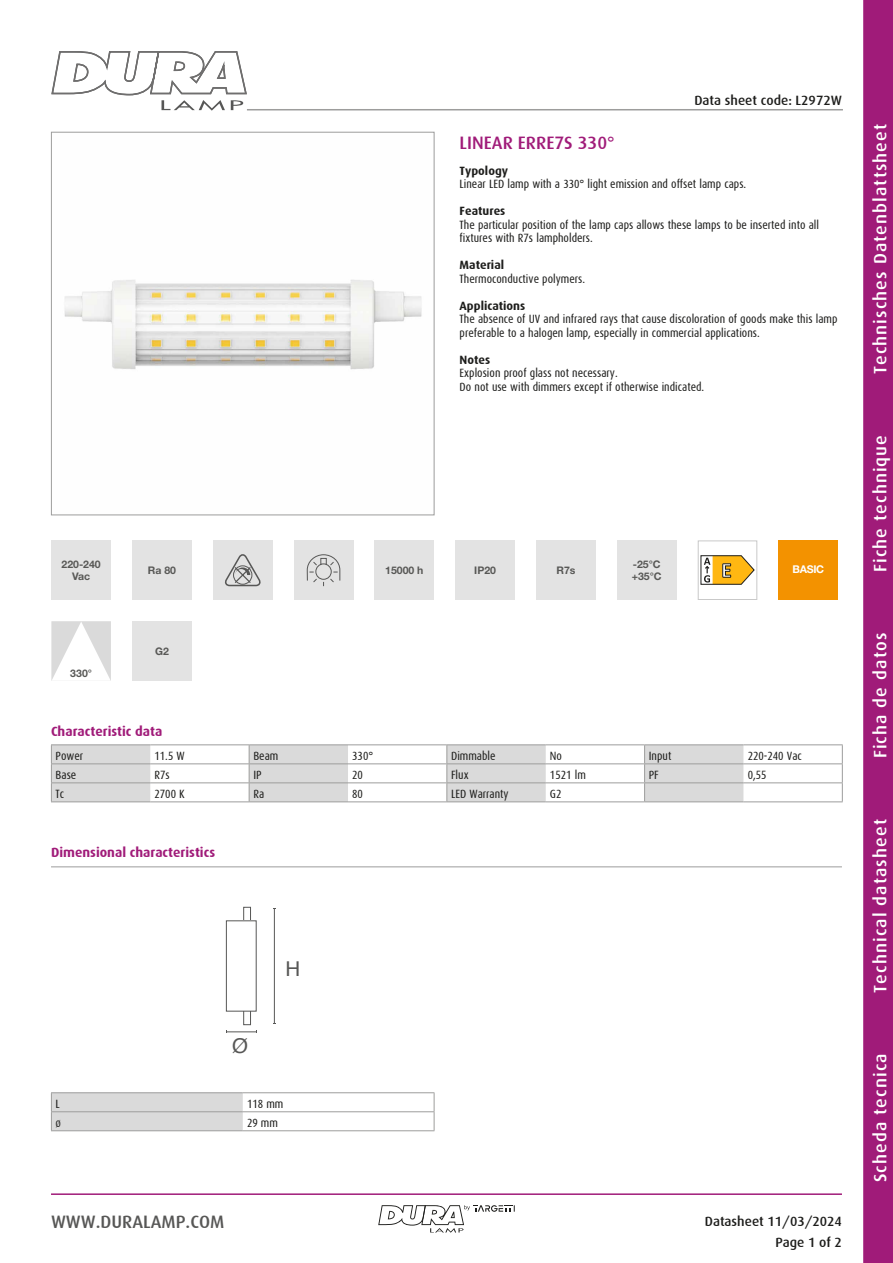
<style>
.page{position:relative;width:893px;height:1263px;background:#fff}
.page>*{position:absolute;margin:0;border:0;box-sizing:border-box;transform-origin:0 0}
.t1{font:700 21.3px "Calibri";color:#fff}
.t2{font:20.4px "Helvetica";color:#575756}
.t3{font:500 18px "Dax";letter-spacing:.06em;color:#fff}
.t4{font:500 18px "Dax";color:#575756}
.t5{font:500 18px "Dax";color:#a01b79}
.t6{font:500 13.5px/21.3px "Dax";color:#1d1d1b;text-align:right}
.t7{font:700 13.5px "Dax";color:#a01b79}
.t8{font:12px/13.5px "Dax Condensed";color:#1d1d1b}
.t9{font:700 12px "Dax";color:#1d1d1b}
.t10{font:700 10.65px "Helvetica Neue LT Std";letter-spacing:-.03em;color:#fff}
.t11{font:700 10.5px/12.6px "Helvetica Neue LT Std";color:#585856;text-align:center}
</style>
<div class="page">
<svg style="left:863px;top:0;width:30px;height:1263px;background:#a2207b"></svg>
<hr style="left:51px;top:1193px;width:791px;height:2px;background:#a01b79">
<svg style="left:51px;top:51px;width:197px;height:60px"></svg>
<svg style="left:378px;top:1205px;width:137px;height:28px"></svg>
<hr style="left:247px;top:109px;width:596px;height:1px;background:#9d9d9c">
<img style="left:64px;top:280px;width:358px;height:90px">
<div style="left:51px;top:132px;width:383px;height:383px;border:1px solid #9d9d9c"></div>
<div style="left:51px;top:540px;width:60px;height:60px;background:#e3e3e3"></div>
<div style="left:617px;top:540px;width:59px;height:60px;background:#e3e3e3"></div>
<div style="left:375px;top:540px;width:59px;height:60px;background:#e3e3e3"></div>
<div style="left:132px;top:621px;width:60px;height:60px;background:#e3e3e3"></div>
<div style="left:132px;top:540px;width:60px;height:60px;background:#e3e3e3"></div>
<div style="left:698px;top:540px;width:59px;height:60px;border:1px solid #c9c9c9"></div>
<svg style="left:700px;top:555px;width:55px;height:30px"></svg>
<div style="left:455px;top:540px;width:60px;height:60px;background:#e3e3e3"></div>
<div style="left:213px;top:540px;width:60px;height:60px;background:#e3e3e3"></div>
<svg style="left:225px;top:554px;width:36px;height:33px"></svg>
<div style="left:778px;top:540px;width:60px;height:60px;background:#f39200"></div>
<div style="left:536px;top:540px;width:60px;height:60px;background:#e3e3e3"></div>
<div style="left:294px;top:540px;width:59px;height:60px;background:#e3e3e3"></div>
<svg style="left:306px;top:554px;width:35px;height:33px"></svg>
<svg style="left:51px;top:621px;width:60px;height:60px"></svg>
<hr style="left:51px;top:744px;width:99px;height:1px;background:#9d9d9c">
<hr style="left:150px;top:744px;width:99px;height:1px;background:#9d9d9c">
<hr style="left:348px;top:744px;width:99px;height:1px;background:#9d9d9c">
<hr style="left:546px;top:744px;width:99px;height:1px;background:#9d9d9c">
<hr style="left:743px;top:744px;width:100px;height:1px;background:#9d9d9c">
<hr style="left:743px;top:763px;width:100px;height:1px;background:#9d9d9c">
<hr style="left:743px;top:782px;width:100px;height:1px;background:#9d9d9c">
<svg style="left:842px;top:745px;width:1px;height:56px"></svg>
<hr style="left:743px;top:801px;width:100px;height:1px;background:#9d9d9c">
<hr style="left:249px;top:744px;width:99px;height:1px;background:#9d9d9c">
<hr style="left:447px;top:744px;width:99px;height:1px;background:#9d9d9c">
<hr style="left:645px;top:744px;width:98px;height:1px;background:#9d9d9c">
<svg style="left:51px;top:745px;width:692px;height:57px"></svg>
<hr style="left:645px;top:801px;width:98px;height:1px;background:#9d9d9c">
<hr style="left:51px;top:1092px;width:192px;height:1px;background:#9d9d9c">
<hr style="left:243px;top:1092px;width:191px;height:1px;background:#9d9d9c">
<svg style="left:51px;top:1093px;width:192px;height:37px;background:#d7d7d7"></svg>
<hr style="left:243px;top:1111px;width:191px;height:1px;background:#9d9d9c">
<svg style="left:434px;top:1093px;width:1px;height:37px"></svg>
<hr style="left:51px;top:1130px;width:192px;height:1px;background:#9d9d9c">
<hr style="left:243px;top:1130px;width:191px;height:1px;background:#9d9d9c">
<hr style="left:226px;top:1031px;width:30px;height:1px;background:#575756">
<hr style="left:274px;top:908px;width:1px;height:116px;background:#575756">
<div style="left:243px;top:907px;width:8px;height:17px;border:1px solid #575756"></div>
<div style="left:243px;top:1007px;width:8px;height:18px;border:1px solid #575756"></div>
<div style="left:226px;top:921px;width:30px;height:90px;background:#fff"></div>
<div style="left:226px;top:920px;width:31px;height:91px;border:1px solid #575756"></div>
<hr style="left:51px;top:866px;width:791px;height:1px;background:#9d9d9c">
<p class="t6" style="left:694px;top:90px;width:149px">Data sheet code: L2972W</p>
<h3 class="t5" style="left:460px;top:132px;width:157px">LINEAR ERRE7S 330°</h3>
<p class="t9" style="left:460px;top:164px;width:50px">Typology</p>
<p class="t8" style="left:460px;top:178px;width:288px">Linear LED lamp with a 330° light emission and offset lamp caps.</p>
<p class="t9" style="left:460px;top:205px;width:47px">Features</p>
<p class="t8" style="left:460px;top:218px;width:361px">The particular position of the lamp caps allows these lamps to be inserted into all fixtures with R7s lampholders.</p>
<p class="t9" style="left:460px;top:259px;width:46px">Material</p>
<p class="t8" style="left:460px;top:272px;width:127px">Thermoconductive polymers.</p>
<p class="t9" style="left:460px;top:299px;width:67px">Applications</p>
<p class="t8" style="left:460px;top:313px;width:379px">The absence of UV and infrared rays that cause discoloration of goods make this lamp preferable to a halogen lamp, especially in commercial applications.</p>
<p class="t9" style="left:460px;top:353px;width:32px">Notes</p>
<p class="t8" style="left:460px;top:367px;width:246px">Explosion proof glass not necessary.<br>Do not use with dimmers except if otherwise indicated.</p>
<p class="t11" style="left:62px;top:557px;width:41px">220-240<br>Vac</p>
<p class="t11" style="left:632px;top:557px;width:31px;text-align:left">-25°C +35°C</p>
<p class="t11" style="left:148px;top:564px;width:30px">Ra 80</p>
<p class="t11" style="left:474px;top:564px;width:23px">IP20</p>
<p class="t11" style="left:556px;top:564px;width:21px">R7s</p>
<p class="t11" style="left:385px;top:564px;width:40px">15000 h</p>
<p class="t11" style="left:70px;top:666px;width:23px">330°</p>
<p class="t11" style="left:155px;top:644px;width:15px">G2</p>
<h1 class="t1" style="left:721px;top:555px;width:12px">E</h1>
<p class="t10" style="left:792px;top:563px;width:33px">BASIC</p>
<p class="t7" style="left:51px;top:723px;width:113px">Characteristic data</p>
<p class="t8" style="left:56px;top:749px;width:29px">Power</p>
<p class="t8" style="left:155px;top:749px;width:32px">11.5 W</p>
<p class="t8" style="left:253px;top:749px;width:27px">Beam</p>
<p class="t8" style="left:352px;top:749px;width:23px">330°</p>
<p class="t8" style="left:451px;top:749px;width:46px">Dimmable</p>
<p class="t8" style="left:550px;top:749px;width:14px">No</p>
<p class="t8" style="left:649px;top:749px;width:24px">Input</p>
<p class="t8" style="left:748px;top:749px;width:56px">220-240 Vac</p>
<p class="t8" style="left:56px;top:768px;width:22px">Base</p>
<p class="t8" style="left:154px;top:768px;width:17px">R7s</p>
<p class="t8" style="left:253px;top:768px;width:10px">IP</p>
<p class="t8" style="left:352px;top:768px;width:12px">20</p>
<p class="t8" style="left:451px;top:768px;width:19px">Flux</p>
<p class="t8" style="left:550px;top:768px;width:37px">1521 lm</p>
<p class="t8" style="left:649px;top:768px;width:11px">PF</p>
<p class="t8" style="left:748px;top:768px;width:21px">0,55</p>
<p class="t8" style="left:56px;top:787px;width:10px">Tc</p>
<p class="t8" style="left:154px;top:787px;width:32px">2700 K</p>
<p class="t8" style="left:253px;top:787px;width:12px">Ra</p>
<p class="t8" style="left:352px;top:787px;width:12px">80</p>
<p class="t8" style="left:451px;top:787px;width:59px">LED Warranty</p>
<p class="t8" style="left:550px;top:787px;width:13px">G2</p>
<p class="t7" style="left:51px;top:845px;width:166px">Dimensional characteristics</p>
<h2 class="t2" style="left:232px;top:1030px;width:17px">Ø</h2>
<h2 class="t2" style="left:285px;top:953px;width:16px">H</h2>
<p class="t8" style="left:56px;top:1097px;width:6px">L</p>
<p class="t8" style="left:247px;top:1097px;width:38px">118 mm</p>
<p class="t8" style="left:56px;top:1116px;width:7px">ø</p>
<p class="t8" style="left:247px;top:1116px;width:32px">29 mm</p>
<h3 class="t4" style="left:51px;top:1212px;width:175px">WWW.DURALAMP.COM</h3>
<p class="t6" style="left:705px;top:1211px;width:139px">Datasheet 11/03/2024<br>Page 1 of 2</p>
<h3 class="t3" style="left:870px;top:374px;width:252px;rotate:-90deg">Technisches Datenblattsheet</h3>
<h3 class="t3" style="left:870px;top:572px;width:139px;rotate:-90deg">Fiche technique</h3>
<h3 class="t3" style="left:870px;top:758px;width:127px;rotate:-90deg">Ficha de datos</h3>
<h3 class="t3" style="left:870px;top:993px;width:175px;rotate:-90deg">Technical datasheet</h3>
<h3 class="t3" style="left:870px;top:1182px;width:130px;rotate:-90deg">Scheda tecnica</h3>
</div>
